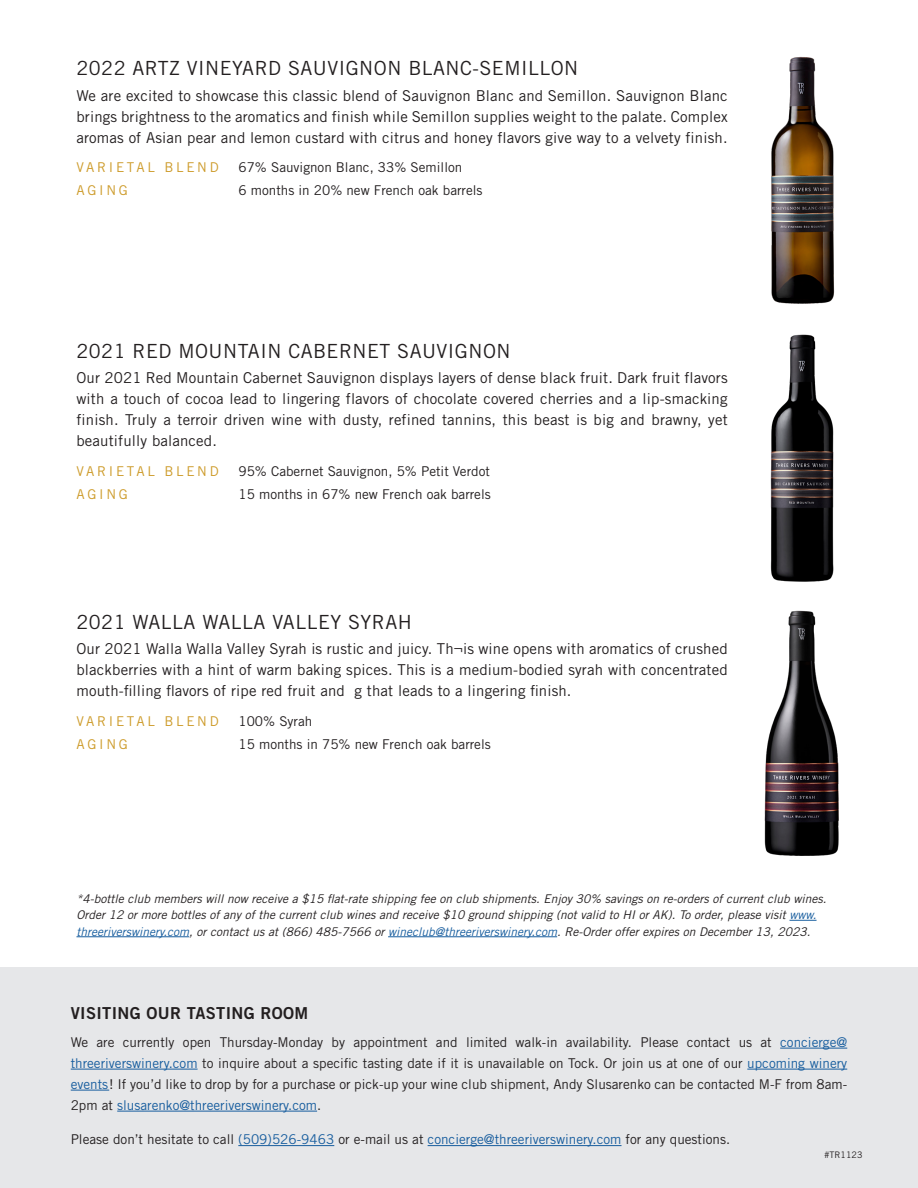
<style>
.page{position:relative;width:918px;height:1188px;background:#fff}
.page>*{position:absolute;margin:0;border:0;box-sizing:border-box;transform-origin:0 0}
.Vintage_Varietal{font:19.5px "Trade Gothic LT Std";letter-spacing:.025em;color:#231f20}
.bullets{font:16.5px "Trade Gothic LT Std Bd 2";letter-spacing:.02em;color:#231f20}
.tasting_notes{font:15px/21px "Trade Gothic LT Std";letter-spacing:.01em;color:#231f20;text-align:justify}
.bullets-2{font:13.5px/21px "Trade Gothic LT Std";color:#231f20;text-align:justify}
.Specs_-_left_col{font:13.5px "Trade Gothic LT Std";color:#231f20}
.tasting_notes-2{font:13.5px "Trade Gothic LT Std";color:#231f20}
.Specs_-_left_col-2{font:13.5px "Trade Gothic LT Std";letter-spacing:.2em;color:#cd9b2a}
.tasting_notes-3{font:13.5px "Trade Gothic LT Std";letter-spacing:.2em;color:#cd9b2a}
.t1{font:italic 12px/16.5px "Trade Gothic LT Std";color:#231f20}
.t2{font:9px "Trade Gothic LT Std";color:#231f20}
.s1{color:#175d9e}
</style>
<div class="page">
<img style="left:771px;top:56px;width:63px;height:248px">
<img style="left:770px;top:334px;width:64px;height:248px">
<img style="left:764px;top:610px;width:75px;height:246px">
<div style="left:0;top:968px;width:918px;height:220px;background:#e6e7e9"></div>
<hr style="left:780px;top:1048px;width:67px;height:1px;background:#175d9e">
<hr style="left:71px;top:1069px;width:127px;height:1px;background:#175d9e">
<hr style="left:747px;top:1069px;width:100px;height:1px;background:#175d9e">
<hr style="left:71px;top:1090px;width:38px;height:1px;background:#175d9e">
<hr style="left:117px;top:1111px;width:200px;height:1px;background:#175d9e">
<hr style="left:238px;top:1145px;width:96px;height:1px;background:#175d9e">
<hr style="left:428px;top:1145px;width:194px;height:1px;background:#175d9e">
<svg style="left:790px;top:920px;width:27px;height:1px"></svg>
<hr style="left:76px;top:936px;width:113px;height:1px;background:#175d9e">
<hr style="left:388px;top:936px;width:169px;height:1px;background:#175d9e">
<p class="Vintage_Varietal" style="left:76px;top:57px;width:503px">2022 ARTZ VINEYARD SAUVIGNON BLANC-SEMILLON</p>
<p class="tasting_notes" style="left:76px;top:85px;width:653px">We are excited to showcase this classic blend of Sauvignon Blanc and Semillon. Sauvignon Blanc brings brightness to the aromatics and finish while Semillon supplies weight to the palate. Complex aromas of Asian pear and lemon custard with citrus and honey flavors give way to a velvety finish.</p>
<p class="Specs_-_left_col-2" style="left:76px;top:159px;width:144px">VARIETAL BLEND</p>
<p class="Specs_-_left_col" style="left:238px;top:159px;width:225px">67% Sauvignon Blanc, 33% Semillon</p>
<p class="Specs_-_left_col-2" style="left:76px;top:182px;width:53px">AGING</p>
<p class="Specs_-_left_col" style="left:238px;top:182px;width:246px">6 months in 20% new French oak barrels</p>
<p class="Vintage_Varietal" style="left:76px;top:339px;width:436px">2021 RED MOUNTAIN CABERNET SAUVIGNON</p>
<p class="tasting_notes" style="left:76px;top:367px;width:653px">Our 2021 Red Mountain Cabernet Sauvignon displays layers of dense black fruit. Dark fruit flavors with a touch of cocoa lead to lingering flavors of chocolate covered cherries and a lip-smacking finish. Truly a terroir driven wine with dusty, refined tannins, this beast is big and brawny, yet beautifully balanced.</p>
<p class="Specs_-_left_col-2" style="left:76px;top:463px;width:144px">VARIETAL BLEND</p>
<p class="Specs_-_left_col" style="left:238px;top:463px;width:253px">95% Cabernet Sauvignon, 5% Petit Verdot</p>
<p class="Specs_-_left_col-2" style="left:76px;top:486px;width:53px">AGING</p>
<p class="Specs_-_left_col" style="left:238px;top:486px;width:254px">15 months in 67% new French oak barrels</p>
<p class="Vintage_Varietal" style="left:76px;top:610px;width:337px">2021 WALLA WALLA VALLEY SYRAH</p>
<p class="tasting_notes" style="left:76px;top:638px;width:653px">Our 2021 Walla Walla Valley Syrah is rustic and juicy. Th¬is wine opens with aromatics of crushed blackberries with a hint of warm baking spices. This is a medium-bodied syrah with concentrated mouth-filling flavors of ripe red fruit and g that leads to a lingering finish.</p>
<p class="tasting_notes-3" style="left:76px;top:713px;width:144px">VARIETAL BLEND</p>
<p class="tasting_notes-2" style="left:238px;top:713px;width:75px">100% Syrah</p>
<p class="tasting_notes-3" style="left:76px;top:736px;width:53px">AGING</p>
<p class="tasting_notes-2" style="left:238px;top:736px;width:254px">15 months in 75% new French oak barrels</p>
<p class="t1" style="left:76px;top:890px;width:751px">*4-bottle club members will now receive a $15 flat-rate shipping fee on club shipments. Enjoy 30% savings on re-orders of current club wines.<br>Order 12 or more bottles of any of the current club wines and receive $10 ground shipping (not valid to HI or AK). To order, please visit <span class="s1">www. threeriverswinery.com</span>, or contact us at (866) 485-7566 or <span class="s1">wineclub@threeriverswinery.com</span>. Re-Order offer expires on December 13, 2023.</p>
<p class="bullets" style="left:71px;top:1003px;width:239px">VISITING OUR TASTING ROOM</p>
<p class="bullets-2" style="left:71px;top:1031px;width:778px">We are currently open Thursday-Monday by appointment and limited walk-in availability. Please contact us at <span class="s1">concierge@ threeriverswinery.com</span> to inquire about a specific tasting date if it is unavailable on Tock. Or join us at one of our <span class="s1">upcoming winery events</span>! If you’d like to drop by for a purchase or pick-up your wine club shipment, Andy Slusarenko can be contacted M-F from 8am-2pm at <span class="s1">slusarenko@threeriverswinery.com</span>.</p>
<p class="bullets-2" style="left:71px;top:1129px;width:661px">Please don’t hesitate to call <span class="s1">(509)526-9463</span> or e-mail us at <span class="s1">concierge@threeriverswinery.com</span> for any questions.</p>
<p class="t2" style="left:824px;top:1149px;width:40px">#TR1123</p>
</div>
